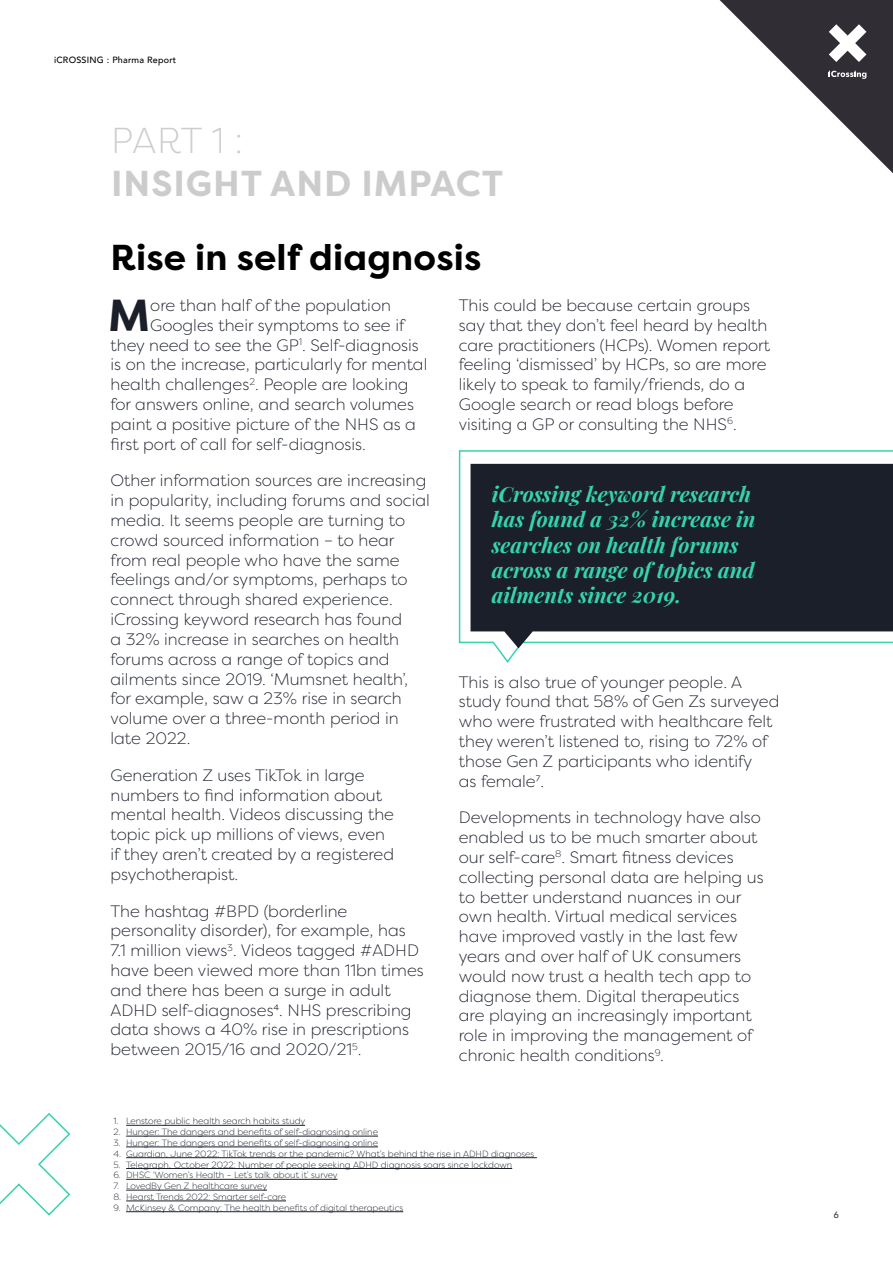
<style>
.page{position:relative;width:893px;height:1263px;background:#fff}
.page>*{position:absolute;margin:0;border:0;box-sizing:border-box;transform-origin:0 0}
.t1{font:700 44.85px "Filson Pro";color:#1b1f2a}
.t2{font:700 36px "Filson Pro";letter-spacing:.005em;color:#000}
.t3{font:700 36px "Filson Pro";letter-spacing:.025em;color:#ccc}
.t4{font:300 36px "Filson Pro";color:#ccc}
.t5{font:italic 700 21px/25.2px "Playfair Display";color:#37d3ae}
.t6{font:300 16.5px/19.8px "Filson Pro";color:#1b1f2a}
.t7{font:300 9px "Filson Pro";color:#1b1f2a}
.t8{font:500 9px "Avenir";letter-spacing:.025em;color:#000}
.t9{font:500 9px "Avenir";color:#312d35}
</style>
<div class="page">
<svg style="left:719px;top:0;width:174px;height:174px"></svg>
<svg style="left:0;top:1113px;width:71px;height:103px"></svg>
<hr style="left:126px;top:1125px;width:179px;height:1px;background:#1b1f2a">
<hr style="left:126px;top:1136px;width:252px;height:1px;background:#1b1f2a">
<hr style="left:126px;top:1147px;width:252px;height:1px;background:#1b1f2a">
<hr style="left:126px;top:1157px;width:411px;height:1px;background:#1b1f2a">
<hr style="left:126px;top:1168px;width:386px;height:1px;background:#1b1f2a">
<hr style="left:126px;top:1179px;width:211px;height:1px;background:#1b1f2a">
<hr style="left:126px;top:1190px;width:141px;height:1px;background:#1b1f2a">
<hr style="left:126px;top:1201px;width:160px;height:1px;background:#1b1f2a">
<hr style="left:126px;top:1211px;width:277px;height:1px;background:#1b1f2a">
<svg style="left:458px;top:450px;width:435px;height:213px"></svg>
<svg style="left:471px;top:464px;width:422px;height:184px;background:#2d323b"></svg>
<p class="t8" style="left:54px;top:52px;width:124px">iCROSSING : Pharma Report</p>
<h2 class="t4" style="left:111px;top:117px;width:133px">PART 1 :</h2>
<h2 class="t3" style="left:111px;top:161px;width:394px">INSIGHT AND IMPACT</h2>
<h2 class="t2" style="left:111px;top:234px;width:372px">Rise in self diagnosis</h2>
<h1 class="t1" style="left:108px;top:287px;width:44px">M</h1>
<p class="t6" style="left:150px;top:295px;width:242px">ore than half of the population</p>
<p class="t6" style="left:150px;top:315px;width:256px">Googles their symptoms to see if</p>
<p class="t6" style="left:111px;top:335px;width:310px">they need to see the GP<sup>1</sup>. Self-diagnosis</p>
<p class="t6" style="left:111px;top:354px;width:318px">is on the increase, particularly for mental</p>
<p class="t6" style="left:111px;top:374px;width:300px">health challenges<sup>2</sup>. People are looking</p>
<p class="t6" style="left:111px;top:394px;width:305px">for answers online, and search volumes</p>
<p class="t6" style="left:111px;top:414px;width:307px">paint a positive picture of the NHS as a</p>
<p class="t6" style="left:111px;top:434px;width:257px">first port of call for self-diagnosis.</p>
<p class="t6" style="left:111px;top:470px;width:321px">Other information sources are increasing in popularity, including forums and social media. It seems people are turning to crowd sourced information – to hear from real people who have the same feelings and/or symptoms, perhaps to connect through shared experience. iCrossing keyword research has found<br>a 32% increase in searches on health forums across a range of topics and ailments since 2019. ‘Mumsnet health’, for example, saw a 23% rise in search volume over a three-month period in late 2022.</p>
<p class="t6" style="left:111px;top:765px;width:285px">Generation Z uses TikTok in large numbers to find information about mental health. Videos discussing the topic pick up millions of views, even if they aren’t created by a registered psychotherapist.</p>
<p class="t6" style="left:111px;top:900px;width:315px">The hashtag #BPD (borderline personality disorder), for example, has 7.1 million views<sup>3</sup>. Videos tagged #ADHD have been viewed more than 11bn times and there has been a surge in adult ADHD self-diagnoses4. NHS prescribing data shows a 40% rise in prescriptions between 2015/16 and 2020/21<sup>5</sup>.</p>
<p class="t6" style="left:459px;top:295px;width:313px">This could be because certain groups say that they don’t feel heard by health care practitioners (HCPs). Women report feeling ‘dismissed’ by HCPs, so are more likely to speak to family/friends, do a Google search or read blogs before visiting a GP or consulting the NHS<sup>6</sup>.</p>
<p class="t5" style="left:492px;top:480px;width:265px">iCrossing keyword research has found a 32% increase in searches on health forums across a range of topics and ailments since 2019.</p>
<p class="t6" style="left:459px;top:671px;width:322px">This is also true of younger people. A study found that 58% of Gen Zs surveyed who were frustrated with healthcare felt they weren’t listened to, rising to 72% of those Gen Z participants who identify<br>as female7.</p>
<p class="t6" style="left:459px;top:807px;width:306px">Developments in technology have also enabled us to be much smarter about our self-care<sup>8</sup>. Smart fitness devices collecting personal data are helping us to better understand nuances in our own health. Virtual medical services have improved vastly in the last few years and over half of UK consumers would now trust a health tech app to diagnose them. Digital therapeutics are playing an increasingly important role in improving the management of chronic health conditions<sup>9</sup>.</p>
<p class="t7" style="left:113px;top:1115px;width:193px">1. Lenstore public health search habits study</p>
<p class="t7" style="left:113px;top:1126px;width:266px">2. Hunger: The dangers and benefits of self-diagnosing online</p>
<p class="t7" style="left:113px;top:1137px;width:266px">3. Hunger: The dangers and benefits of self-diagnosing online</p>
<p class="t7" style="left:113px;top:1148px;width:422px">4. Guardian, June 2022: TikTok trends or the pandemic? What’s behind the rise in ADHD diagnoses</p>
<p class="t7" style="left:113px;top:1159px;width:400px">5. Telegraph, October 2022: Number of people seeking ADHD diagnosis soars since lockdown</p>
<p class="t7" style="left:113px;top:1169px;width:226px">6. DHSC ‘Women’s Health – Let’s talk about it’ survey</p>
<p class="t7" style="left:113px;top:1180px;width:155px">7. LovedBy Gen Z healthcare survey</p>
<p class="t7" style="left:113px;top:1191px;width:174px">8. Hearst Trends 2022: Smarter self-care</p>
<p class="t7" style="left:113px;top:1202px;width:291px">9. McKinsey &amp; Company: The health benefits of digital therapeutics</p>
<p class="t9" style="left:834px;top:1207px;width:7px">6</p>
</div>
